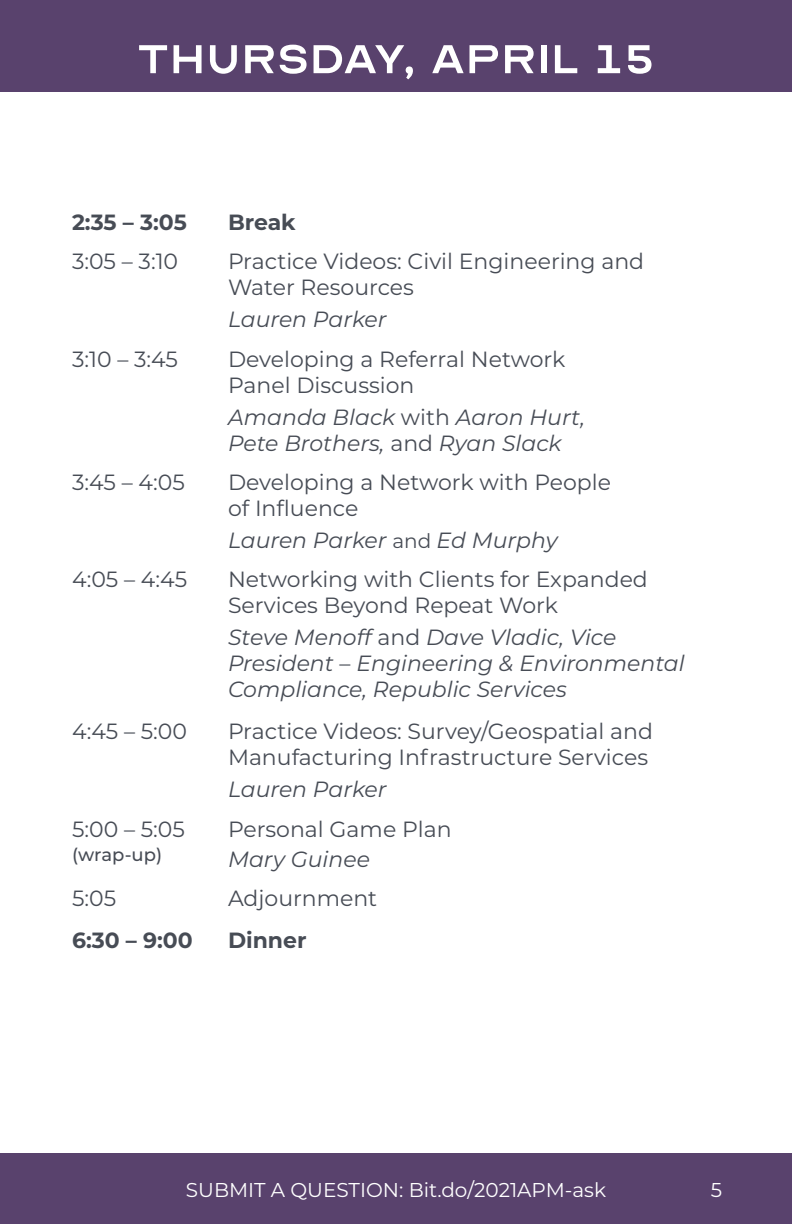
<style>
.page{position:relative;width:792px;height:1224px;background:#fff}
.page>*{position:absolute;margin:0;border:0;box-sizing:border-box;transform-origin:0 0}
.t1{font:56px "Optician Sans";color:#fff}
.t2{font:22px/26px "Montserrat";color:#474c55}
.name_break_after{font:italic 22px/26px "Montserrat";color:#474c55}
.name_break_after-2{font:700 22px "Montserrat";color:#474c55}
.t3{font:20px "Montserrat";color:#fff}
.t4{font:500 18px "Montserrat";color:#474c55}
.s1{font-style:normal}
.s2{font-style:normal;font-size:20px}
</style>
<div class="page">
<div style="left:0;top:1153px;width:792px;height:71px;background:#59426d"></div>
<div style="left:0;top:0;width:792px;height:92px;background:#59426d"></div>
<p class="t1" style="left:137px;top:33px;width:520px">thursday, april 15</p>
<p class="name_break_after-2" style="left:72px;top:206px;width:116px">2:35 – 3:05</p>
<p class="name_break_after-2" style="left:228px;top:206px;width:69px">Break</p>
<p class="t2" style="left:72px;top:248px;width:108px">3:05 – 3:10</p>
<p class="t2" style="left:228px;top:248px;width:418px">Practice Videos: Civil Engineering and</p>
<p class="t2" style="left:228px;top:274px;width:187px">Water Resources</p>
<p class="name_break_after" style="left:228px;top:306px;width:160px">Lauren Parker</p>
<p class="t2" style="left:72px;top:345px;width:108px">3:10 – 3:45</p>
<p class="t2" style="left:228px;top:345px;width:339px">Developing a Referral Network</p>
<p class="t2" style="left:228px;top:371px;width:188px">Panel Discussion</p>
<p class="name_break_after" style="left:228px;top:403px;width:359px">Amanda Black <span class="s1">with</span> Aaron Hurt,<br>Pete Brothers, <span class="s1">and</span> Ryan Slack</p>
<p class="t2" style="left:72px;top:468px;width:114px">3:45 – 4:05</p>
<p class="t2" style="left:228px;top:468px;width:385px">Developing a Network with People</p>
<p class="t2" style="left:228px;top:494px;width:132px">of Influence</p>
<p class="name_break_after" style="left:228px;top:526px;width:331px">Lauren Parker <span class="s2">and</span> Ed Murphy</p>
<p class="t2" style="left:72px;top:566px;width:117px">4:05 – 4:45</p>
<p class="t2" style="left:228px;top:566px;width:421px">Networking with Clients for Expanded<br>Services Beyond Repeat Work</p>
<p class="name_break_after" style="left:228px;top:624px;width:458px">Steve Menoff <span class="s1">and</span> Dave Vladic, Vice<br>President <span class="s1">–</span> Engineering &amp; Environmental<br>Compliance, Republic Services</p>
<p class="t2" style="left:72px;top:718px;width:117px">4:45 – 5:00</p>
<p class="t2" style="left:228px;top:718px;width:426px">Practice Videos: Survey/Geospatial and<br>Manufacturing Infrastructure Services</p>
<p class="name_break_after" style="left:228px;top:776px;width:160px">Lauren Parker</p>
<p class="t2" style="left:72px;top:815px;width:114px">5:00 – 5:05</p>
<p class="t2" style="left:228px;top:815px;width:225px">Personal Game Plan</p>
<p class="name_break_after" style="left:228px;top:845px;width:144px">Mary Guinee</p>
<p class="t2" style="left:72px;top:884px;width:46px">5:05</p>
<p class="t2" style="left:228px;top:884px;width:151px">Adjournment</p>
<p class="name_break_after-2" style="left:72px;top:924px;width:122px">6:30 – 9:00</p>
<p class="name_break_after-2" style="left:228px;top:924px;width:80px">Dinner</p>
<p class="t4" style="left:72px;top:842px;width:92px">(wrap-up)</p>
<p class="t3" style="left:186px;top:1176px;width:422px">SUBMIT A QUESTION: Bit.do/2021APM-ask</p>
<p class="t3" style="left:711px;top:1176px;width:13px">5</p>
</div>
